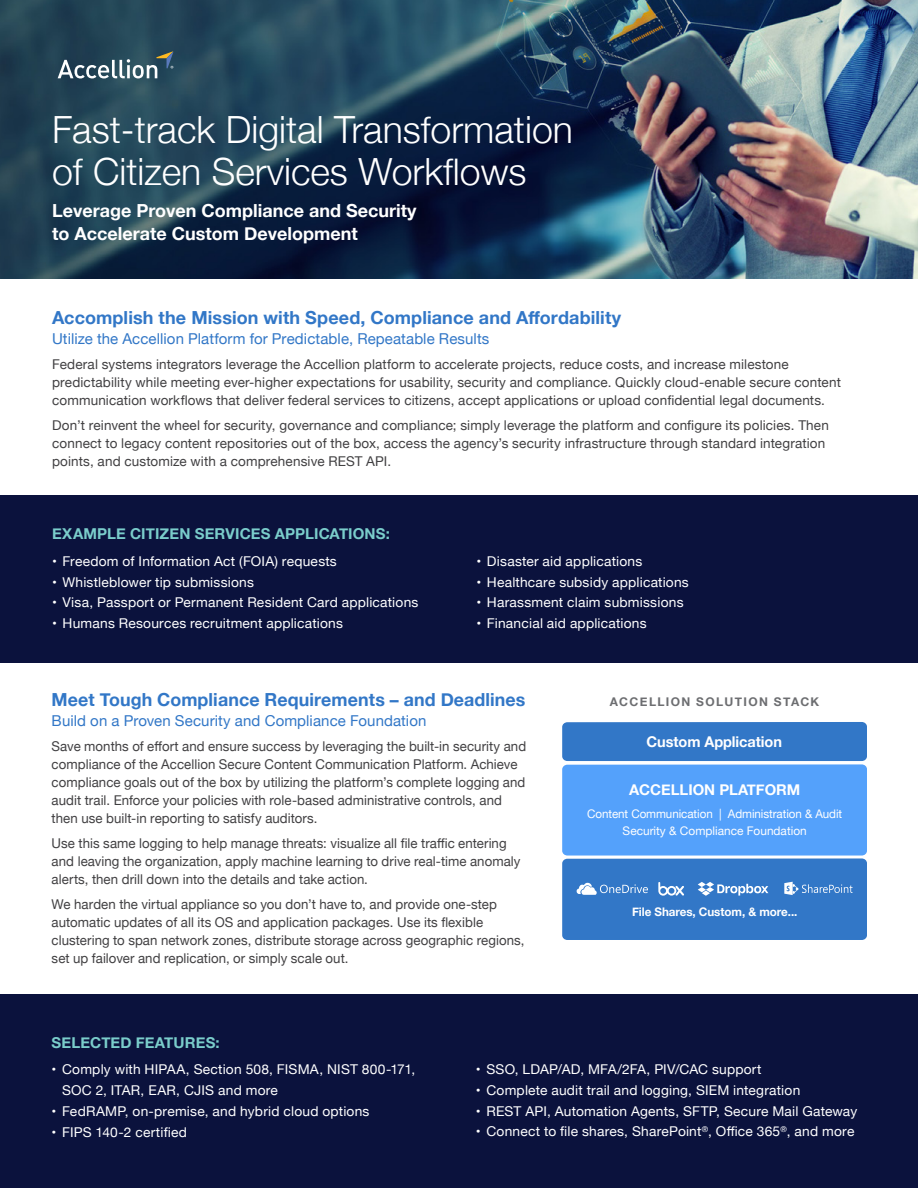
<style>
.page{position:relative;width:918px;height:1188px;background:#fff}
.page>*{position:absolute;margin:0;border:0;box-sizing:border-box;transform-origin:0 0}
.t1{font:300 37.5px/42px "Helvetica Neue";color:#fff}
.t2{font:700 18px "Helvetica Neue";letter-spacing:.005em;color:#3277c7}
.t3{font:700 18px/22.5px "Helvetica Neue";color:#fff}
.t4{font:15px "Helvetica Neue";letter-spacing:.005em;color:#3277c7}
.t5{font:700 15px "Helvetica Neue";letter-spacing:.01em;color:#7acdcb}
.t6{font:700 14.85px "Helvetica Neue";letter-spacing:-.005em;color:#fff}
.t7{font:13.5px/18px "Helvetica Neue";letter-spacing:.005em;color:#414042}
.t8{font:13.5px/21px "Helvetica Neue";letter-spacing:.015em;color:#fff}
.t9{font:700 12px "Helvetica Neue";letter-spacing:.115em;color:#6d6e71}
.t10{font:11.85px/16.4px "Helvetica Neue";letter-spacing:-.005em;color:#fff;text-align:center}
.t11{font:700 11.85px "Helvetica Neue";letter-spacing:-.005em;color:#fff}
</style>
<div class="page">
<img style="left:0;top:0;width:918px;height:279px">
<svg style="left:58px;top:51px;width:115px;height:27px;background:#536c78"></svg>
<div style="left:0;top:496px;width:918px;height:167px;background:#0b123d"></div>
<div style="left:0;top:995px;width:918px;height:193px;background:#0b123d"></div>
<div style="left:562px;top:858px;width:305px;height:82px;background:#3277c7;border-radius:5px"></div>
<div style="left:562px;top:722px;width:305px;height:39px;background:#3277c7;border-radius:5px"></div>
<div style="left:562px;top:764px;width:305px;height:92px;background:#54a1fb;border-radius:5px"></div>
<svg style="left:784px;top:882px;width:69px;height:13px"></svg>
<svg style="left:577px;top:883px;width:71px;height:12px"></svg>
<svg style="left:658px;top:882px;width:26px;height:14px"></svg>
<svg style="left:698px;top:882px;width:70px;height:14px"></svg>
<h1 class="t1" style="left:52px;top:106px;width:522px">Fast-track Digital Transformation of Citizen Services Workflows</h1>
<h2 class="t3" style="left:52px;top:200px;width:366px">Leverage Proven Compliance and Security to Accelerate Custom Development</h2>
<h2 class="t2" style="left:52px;top:304px;width:571px">Accomplish the Mission with Speed, Compliance and Affordability</h2>
<p class="t4" style="left:52px;top:328px;width:439px">Utilize the Accellion Platform for Predictable, Repeatable Results</p>
<p class="t7" style="left:52px;top:356px;width:790px">Federal systems integrators leverage the Accellion platform to accelerate projects, reduce costs, and increase milestone predictability while meeting ever-higher expectations for usability, security and compliance. Quickly cloud-enable secure content communication workflows that deliver federal services to citizens, accept applications or upload confidential legal documents.</p>
<p class="t7" style="left:52px;top:417px;width:778px">Don’t reinvent the wheel for security, governance and compliance; simply leverage the platform and configure its policies. Then connect to legacy content repositories out of the box, access the agency’s security infrastructure through standard integration points, and customize with a comprehensive REST API.</p>
<p class="t5" style="left:52px;top:522px;width:339px">EXAMPLE CITIZEN SERVICES APPLICATIONS:</p>
<p class="t8" style="left:52px;top:551px;width:286px">• Freedom of Information Act (FOIA) requests</p>
<p class="t8" style="left:52px;top:572px;width:203px">• Whistleblower tip submissions</p>
<p class="t8" style="left:52px;top:593px;width:368px">• Visa, Passport or Permanent Resident Card applications</p>
<p class="t8" style="left:52px;top:613px;width:292px">• Humans Resources recruitment applications</p>
<p class="t8" style="left:476px;top:551px;width:167px">• Disaster aid applications</p>
<p class="t8" style="left:476px;top:572px;width:214px">• Healthcare subsidy applications</p>
<p class="t8" style="left:476px;top:593px;width:209px">• Harassment claim submissions</p>
<p class="t8" style="left:476px;top:613px;width:172px">• Financial aid applications</p>
<h2 class="t2" style="left:52px;top:686px;width:475px">Meet Tough Compliance Requirements – and Deadlines</h2>
<p class="t4" style="left:52px;top:710px;width:376px">Build on a Proven Security and Compliance Foundation</p>
<p class="t7" style="left:52px;top:738px;width:476px">Save months of effort and ensure success by leveraging the built-in security and compliance of the Accellion Secure Content Communication Platform. Achieve compliance goals out of the box by utilizing the platform’s complete logging and audit trail. Enforce your policies with role-based administrative controls, and then use built-in reporting to satisfy auditors.</p>
<p class="t7" style="left:52px;top:835px;width:470px">Use this same logging to help manage threats: visualize all file traffic entering and leaving the organization, apply machine learning to drive real-time anomaly alerts, then drill down into the details and take action.</p>
<p class="t7" style="left:52px;top:895px;width:474px">We harden the virtual appliance so you don’t have to, and provide one-step automatic updates of all its OS and application packages. Use its flexible clustering to span network zones, distribute storage across geographic regions, set up failover and replication, or simply scale out.</p>
<p class="t9" style="left:610px;top:693px;width:211px">ACCELLION SOLUTION STACK</p>
<p class="t6" style="left:647px;top:730px;width:137px">Custom Application</p>
<p class="t6" style="left:629px;top:778px;width:173px">ACCELLION PLATFORM</p>
<p class="t10" style="left:587px;top:807px;width:257px">Content Communication | Administration &amp; Audit<br>Security &amp; Compliance Foundation</p>
<p class="t11" style="left:632px;top:902px;width:167px">File Shares, Custom, &amp; more...</p>
<p class="t5" style="left:52px;top:1030px;width:170px">SELECTED FEATURES:</p>
<p class="t8" style="left:62px;top:1060px;width:355px;text-indent:-10px">• Comply with HIPAA, Section 508, FISMA, NIST 800-171,<br>SOC 2, ITAR, EAR, CJIS and more</p>
<p class="t8" style="left:52px;top:1101px;width:319px">• FedRAMP, on-premise, and hybrid cloud options</p>
<p class="t8" style="left:52px;top:1122px;width:137px">• FIPS 140-2 certified</p>
<p class="t8" style="left:476px;top:1060px;width:287px">• SSO, LDAP/AD, MFA/2FA, PIV/CAC support</p>
<p class="t8" style="left:476px;top:1080px;width:326px">• Complete audit trail and logging, SIEM integration</p>
<p class="t8" style="left:476px;top:1101px;width:383px">• REST API, Automation Agents, SFTP, Secure Mail Gateway</p>
<p class="t8" style="left:476px;top:1122px;width:380px">• Connect to file shares, SharePoint<sup>®</sup>, Office 365<sup>®</sup>, and more</p>
</div>
